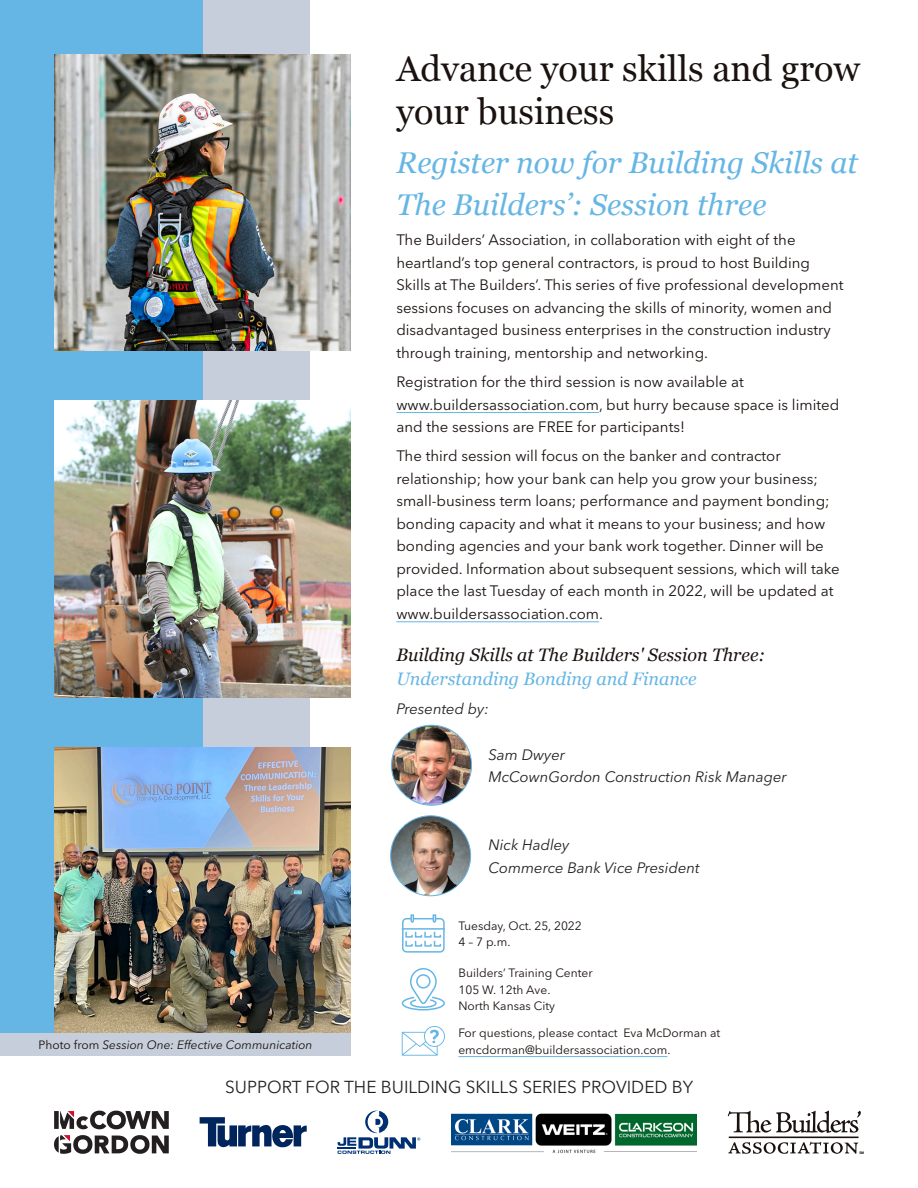
<style>
.page{position:relative;width:918px;height:1188px;background:#fff}
.page>*{position:absolute;margin:0;border:0;box-sizing:border-box;transform-origin:0 0}
.Header_1{font:36px/43.2px "Georgia";color:#1a120f}
.Header_2{font:italic 30px/42px "Georgia";color:#66b6e5}
.Header_2-2{font:italic 18px/24px "Georgia";color:#1a120f}
.t1{font:17.25px "Avenir Next LT Pro";color:#231f20}
.Body{font:15px/22.5px "Avenir Next LT Pro";color:#1a120f}
.t2{font:italic 15px/22.5px "Avenir Next LT Pro";color:#231f20}
.Body-2{font:12px/16.5px "Avenir Next LT Pro";color:#1a120f}
.Body-3{font:italic 12px "Avenir Next LT Pro";color:#1a120f}
.t3{font:700 3.6px "Avenir Next LT Pro";color:#1a120f;scale:.85 1}
.s1{color:#66b6e5}
.s2{font-style:normal}
</style>
<div class="page">
<div style="left:94px;top:0;width:216px;height:1044px;background:#c5ceda"></div>
<div style="left:0;top:0;width:202px;height:1044px;background:#66b6e5"></div>
<svg style="left:728px;top:1111px;width:133px;height:43px"></svg>
<hr style="left:396px;top:412px;width:203px;height:1px;background:#66b6e5">
<hr style="left:396px;top:621px;width:203px;height:1px;background:#66b6e5">
<img style="left:54px;top:747px;width:297px;height:286px">
<img style="left:54px;top:54px;width:297px;height:297px">
<img style="left:54px;top:401px;width:297px;height:297px">
<svg style="left:338px;top:1111px;width:82px;height:43px"></svg>
<img style="left:392px;top:725px;width:80px;height:80px;border-radius:40px">
<div style="left:391px;top:725px;width:81px;height:81px;border:1px solid #66b6e5;border-radius:50%"></div>
<img style="left:451px;top:1113px;width:246px;height:41px">
<svg style="left:54px;top:1135px;width:115px;height:19px"></svg>
<svg style="left:54px;top:1111px;width:115px;height:18px"></svg>
<svg style="left:200px;top:1117px;width:107px;height:30px"></svg>
<img style="left:391px;top:816px;width:80px;height:80px;border-radius:40px">
<div style="left:390px;top:815px;width:81px;height:81px;border:1px solid #66b6e5;border-radius:50%"></div>
<div style="left:0;top:1033px;width:351px;height:23px;background:#c5ceda"></div>
<svg style="left:402px;top:1026px;width:43px;height:30px"></svg>
<hr style="left:458px;top:1056px;width:209px;height:1px;background:#66b6e5">
<svg style="left:401px;top:968px;width:44px;height:43px"></svg>
<div style="left:402px;top:918px;width:43px;height:35px;border:2px solid #66b6e5;border-radius:4px"></div>
<svg style="left:401px;top:914px;width:44px;height:33px"></svg>
<p class="Header_1" style="left:396px;top:46px;width:465px">Advance your skills and grow your business</p>
<p class="Header_2" style="left:396px;top:141px;width:463px">Register now for Building Skills at<br>The Builders’: Session three</p>
<p class="Body" style="left:396px;top:229px;width:449px">The Builders’ Association, in collaboration with eight of the heartland’s top general contractors, is proud to host Building Skills at The Builders’. This series of five professional development sessions focuses on advancing the skills of minority, women and disadvantaged business enterprises in the construction industry through training, mentorship and networking.</p>
<p class="Body" style="left:396px;top:371px;width:444px">Registration for the third session is now available at www.buildersassociation.com, but hurry because space is limited and the sessions are FREE for participants!</p>
<p class="Body" style="left:396px;top:445px;width:445px">The third session will focus on the banker and contractor relationship; how your bank can help you grow your business; small-business term loans; performance and payment bonding; bonding capacity and what it means to your business; and how bonding agencies and your bank work together. Dinner will be provided. Information about subsequent sessions, which will take place the last Tuesday of each month in 2022, will be updated at www.buildersassociation.com.</p>
<p class="Header_2-2" style="left:396px;top:642px;width:371px">Building Skills at The Builders' Session Three:<br><span class="s1">Understanding Bonding and Finance</span></p>
<p class="t2" style="left:396px;top:698px;width:94px">Presented by:</p>
<p class="t2" style="left:489px;top:743px;width:300px">Sam Dwyer<br>McCownGordon Construction Risk Manager</p>
<p class="t2" style="left:489px;top:834px;width:213px">Nick Hadley<br>Commerce Bank Vice President</p>
<p class="Body-2" style="left:458px;top:917px;width:125px">Tuesday, Oct. 25, 2022<br>4 – 7 p.m.</p>
<p class="Body-2" style="left:458px;top:965px;width:136px">Builders’ Training Center<br>105 W. 12th Ave.<br>North Kansas City</p>
<p class="Body-3" style="left:39px;top:1038px;width:275px"><span class="s2">Photo from</span> Session One: Effective Communication</p>
<p class="Body-2" style="left:458px;top:1025px;width:263px">For questions, please contact Eva McDorman at emcdorman@buildersassociation.com.</p>
<p class="t1" style="left:225px;top:1077px;width:470px">SUPPORT FOR THE BUILDING SKILLS SERIES PROVIDED BY</p>
<p class="t3" style="left:860px;top:1150px;width:7px">SM</p>
</div>
